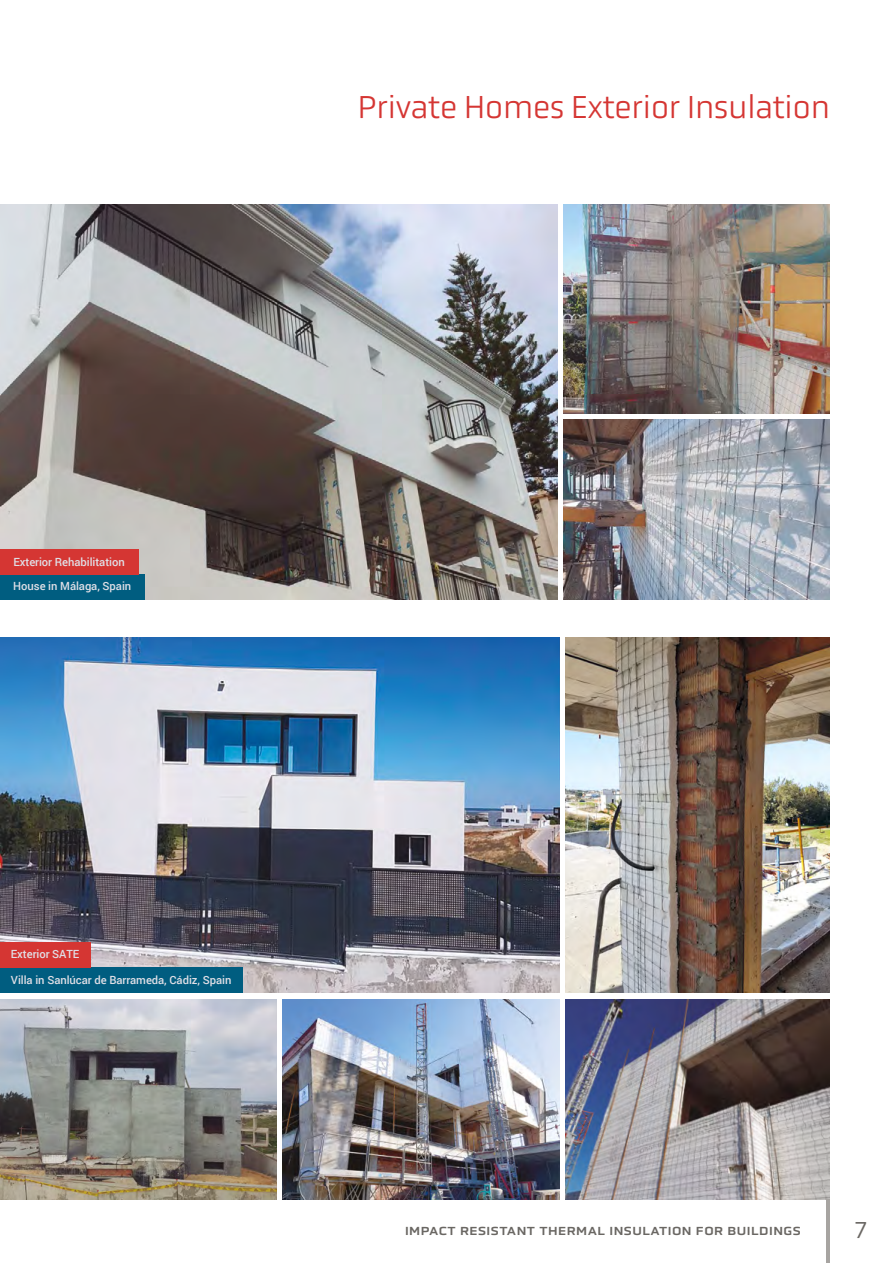
<style>
.page{position:relative;width:893px;height:1263px;background:#fff}
.page>*{position:absolute;margin:0;border:0;box-sizing:border-box;transform-origin:0 0}
.t1{font:300 33px "Obvia";letter-spacing:-.02em;color:#d53633}
.t2{font:24px "Obvia";color:#6a6763}
.t3{font:500 12px "Obvia Expanded";letter-spacing:.04em;color:#6a6763}
.t4{font:500 11.25px "Roboto";letter-spacing:-.005em;color:#e0dfe6}
</style>
<div class="page">
<img style="left:0;top:638px;width:559px;height:355px">
<img style="left:566px;top:638px;width:263px;height:355px">
<img style="left:283px;top:999px;width:276px;height:200px">
<img style="left:0;top:999px;width:276px;height:200px">
<img style="left:566px;top:999px;width:263px;height:200px">
<img style="left:0;top:204px;width:557px;height:396px">
<img style="left:563px;top:204px;width:266px;height:209px">
<img style="left:563px;top:419px;width:266px;height:181px">
<hr style="left:826px;top:1199px;width:3px;height:64px;background:#a7a4a1">
<div style="left:0;top:967px;width:242px;height:26px;background:#005d80"></div>
<div style="left:0;top:574px;width:145px;height:26px;background:#005d80"></div>
<div style="left:0;top:942px;width:90px;height:25px;background:#d53633"></div>
<div style="left:0;top:549px;width:138px;height:26px;background:#d53633"></div>
<h1 class="t1" style="left:358px;top:88px;width:474px">Private Homes Exterior Insulation</h1>
<p class="t4" style="left:13px;top:554px;width:113px">Exterior Rehabilitation</p>
<p class="t4" style="left:13px;top:578px;width:119px">House in Málaga, Spain</p>
<p class="t4" style="left:11px;top:946px;width:70px">Exterior SATE</p>
<p class="t4" style="left:11px;top:972px;width:222px">Villa in Sanlúcar de Barrameda, Cádiz, Spain</p>
<p class="t3" style="left:405px;top:1223px;width:397px">IMPACT RESISTANT THERMAL INSULATION FOR BUILDINGS</p>
<h2 class="t2" style="left:855px;top:1216px;width:14px">7</h2>
</div>
